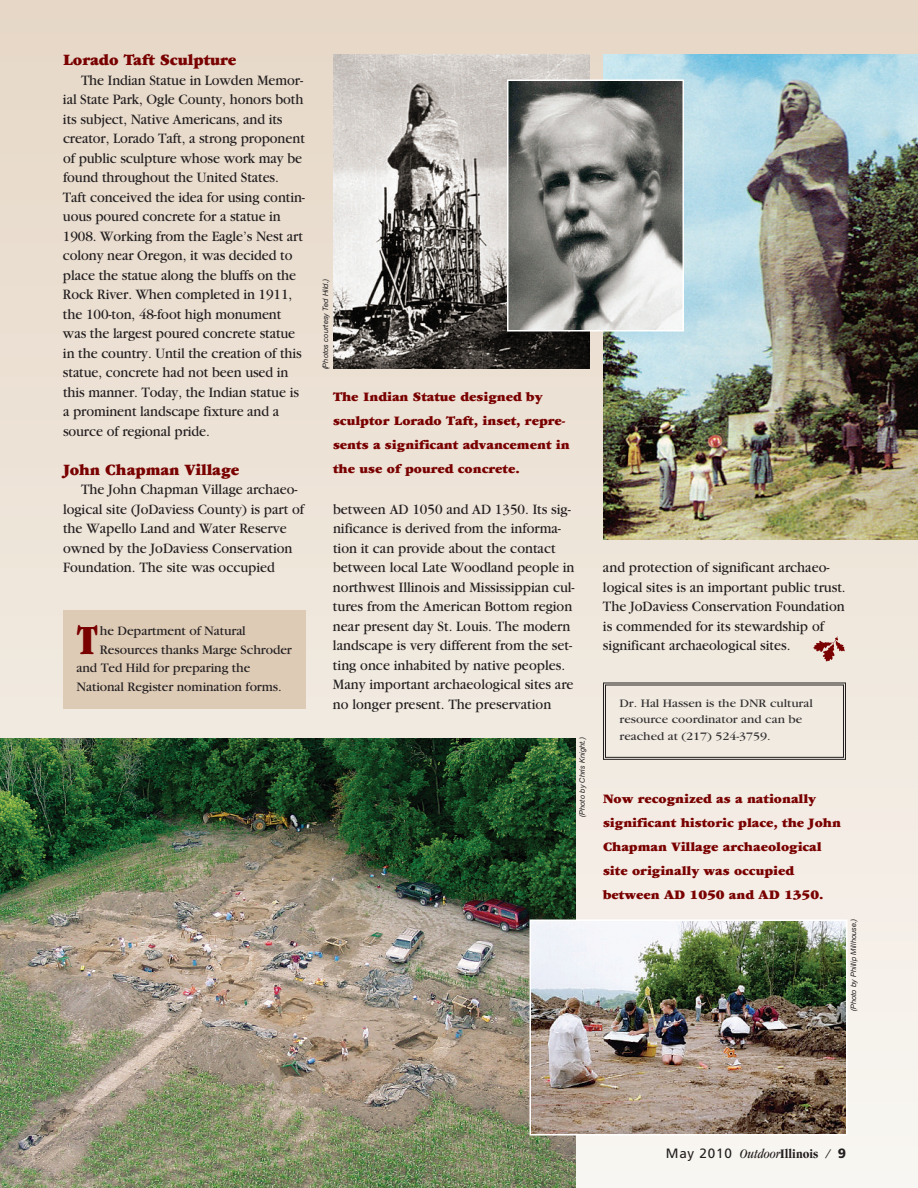
<style>
.page{position:relative;width:918px;height:1188px;background:#fff}
.page>*{position:absolute;margin:0;border:0;box-sizing:border-box;transform-origin:0 0}
.t1{font:ultra-condensed 43.05px "Garamond";color:#790100}
.t2{font:900 16.5px "Garamond";color:#790100;scale:.95 1}
.t3{font:15px/19.5px "Garamond";color:#231f20;scale:.95 1}
.t4{font:900 13.5px/24px "Garamond";color:#790100}
.t5{font:13.5px "Garamond";letter-spacing:-.005em;color:#231f20}
.t6{font:italic condensed 13.5px "Garamond";color:#231f20}
.t7{font:12px/16.5px "Garamond";color:#312f30;scale:1.1 1}
.t8{font:italic 7.5px "Helvetica Neue";letter-spacing:-.005em;color:#231f20}
.s1{font-family:"Frutiger";font-style:normal;font-stretch:normal}
.s2{font-weight:700;font-style:normal}
.s3{font-family:"Frutiger";font-weight:900;font-style:normal;font-stretch:normal}
</style>
<div class="page">
<div style="left:0;top:0;width:918px;height:1188px;background:linear-gradient(to bottom,#e6d7c6,#f9f6f2)"></div>
<img style="left:813px;top:636px;width:31px;height:26px">
<div style="left:603px;top:682px;width:243px;height:78px;border:1px solid #231f20"></div>
<div style="left:605px;top:684px;width:239px;height:74px;border:1px solid #231f20"></div>
<div style="left:63px;top:610px;width:243px;height:99px;background:#ddcbb6"></div>
<img style="left:0;top:738px;width:576px;height:450px">
<img style="left:603px;top:54px;width:315px;height:486px">
<img style="left:533px;top:923px;width:312px;height:210px">
<div style="left:530px;top:920px;width:318px;height:216px;border:2px solid #fff"></div>
<img style="left:333px;top:54px;width:257px;height:315px">
<img style="left:510px;top:83px;width:171px;height:246px">
<div style="left:507px;top:80px;width:177px;height:252px;border:2px solid #fff"></div>
<p class="t2" style="left:63px;top:54px;width:184px">Lorado Taft Sculpture</p>
<p class="t3" style="left:63px;top:71px;width:256px;text-indent:18px">The Indian Statue in Lowden Memor&shy;ial State Park, Ogle County, honors both its subject, Native Americans, and its creator, Lorado Taft, a strong proponent of public sculpture whose work may be found throughout the United States.<br>Taft conceived the idea for using contin&shy;uous poured concrete for a statue in 1908. Working from the Eagle’s Nest art colony near Oregon, it was decided to place the statue along the bluffs on the Rock River. When completed in 1911, the 100-ton, 48-foot high monument was the largest poured concrete statue in the country. Until the creation of this statue, concrete had not been used in this manner. Today, the Indian statue is a prominent landscape fixture and a source of regional pride.</p>
<p class="t2" style="left:63px;top:464px;width:187px">John Chapman Village</p>
<p class="t3" style="left:63px;top:481px;width:256px;text-indent:18px">The John Chapman Village archaeo&shy;logical site (JoDaviess County) is part of the Wapello Land and Water Reserve owned by the JoDaviess Conservation Foundation. The site was occupied</p>
<h1 class="t1" style="left:76px;top:624px;width:23px">T</h1>
<p class="t5" style="left:100px;top:626px;width:147px">he Department of Natural</p>
<p class="t5" style="left:100px;top:645px;width:193px">Resources thanks Marge Schroder</p>
<p class="t5" style="left:77px;top:664px;width:175px">and Ted Hild for preparing the</p>
<p class="t5" style="left:77px;top:682px;width:207px">National Register nomination forms.</p>
<p class="t8" style="left:321px;top:369px;width:93px;rotate:-90deg">(Photos courtesy Ted Hild.)</p>
<p class="t4" style="left:333px;top:386px;width:238px">The Indian Statue designed by sculptor Lorado Taft, inset, repre&shy;sents a significant advancement in the use of poured concrete.</p>
<p class="t3" style="left:333px;top:501px;width:256px">between AD 1050 and AD 1350. Its sig&shy;nificance is derived from the informa&shy;tion it can provide about the contact between local Late Woodland people in northwest Illinois and Mississippian cul&shy;tures from the American Bottom region near present day St. Louis. The modern landscape is very different from the set&shy;ting once inhabited by native peoples.<br>Many important archaeological sites are no longer present. The preservation</p>
<p class="t8" style="left:578px;top:817px;width:82px;rotate:-90deg">(Photo by Chris Knight.)</p>
<p class="t3" style="left:603px;top:559px;width:257px">and protection of significant archaeo&shy;logical sites is an important public trust.<br>The JoDaviess Conservation Foundation is commended for its stewardship of significant archaeological sites.</p>
<p class="t7" style="left:620px;top:696px;width:177px">Dr. Hal Hassen is the DNR cultural resource coordinator and can be reached at (217) 524-3759.</p>
<p class="t4" style="left:603px;top:788px;width:240px">Now recognized as a nationally significant historic place, the John<br>Chapman Village archaeological site originally was occupied between AD 1050 and AD 1350.</p>
<p class="t8" style="left:849px;top:1011px;width:95px;rotate:-90deg">(Photo by Phillip Millhouse.)</p>
<p class="t6" style="left:666px;top:1148px;width:182px"><span class="s1">May 2010</span> Outdoor<span class="s2">Illinois</span> / <span class="s3">9</span></p>
</div>
